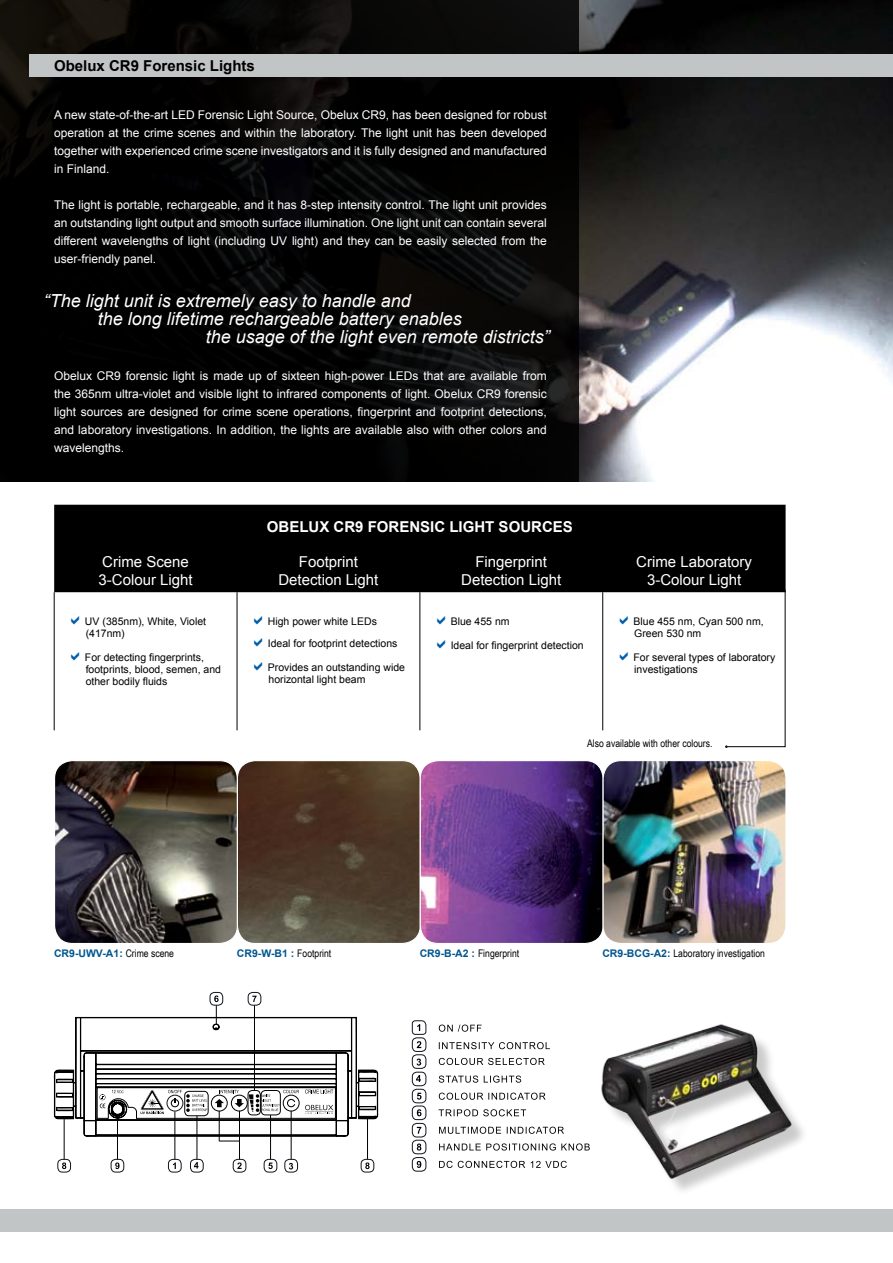
<style>
.page{position:relative;width:893px;height:1263px;background:#fff}
.page>*{position:absolute;margin:0;border:0;box-sizing:border-box;transform-origin:0 0}
.t1{font:italic 18px "Arial";color:#fff}
.t2{font:15px/18px "Arial";color:#fff;text-align:center}
.t3{font:700 15px "Arial";color:#fff}
.t4{font:700 15px "Arial";color:#000}
.t5{font:12px/18px "Arial";color:#fff;text-align:justify}
.t6{font:10.5px/12px "Arial";color:#000}
.t7{font:10.5px "Arial Narrow";color:#000}
.t8{font:700 10.5px "Arial";color:#005690}
.s1{font-family:"Arial Narrow";font-weight:400;color:#000}
.s2{font-family:"Arial";font-weight:700;color:#005690}
</style>
<div class="page">
<img style="left:578px;top:0;width:315px;height:481px">
<div style="left:0;top:0;width:578px;height:481px;background:#000"></div>
<svg style="left:54px;top:1016px;width:325px;height:148px"></svg>
<svg style="left:96px;top:1087px;width:240px;height:33px"></svg>
<hr style="left:117px;top:1118px;width:1px;height:41px;background:#000">
<hr style="left:291px;top:1111px;width:1px;height:48px;background:#000">
<hr style="left:219px;top:1111px;width:1px;height:30px;background:#000">
<hr style="left:239px;top:1111px;width:1px;height:48px;background:#000">
<hr style="left:270px;top:1115px;width:1px;height:44px;background:#000">
<hr style="left:197px;top:1116px;width:1px;height:43px;background:#000">
<hr style="left:64px;top:1119px;width:1px;height:40px;background:#000">
<hr style="left:254px;top:1005px;width:1px;height:85px;background:#000">
<svg style="left:219px;top:1141px;width:20px;height:1px"></svg>
<hr style="left:367px;top:1119px;width:1px;height:40px;background:#000">
<hr style="left:175px;top:1111px;width:1px;height:48px;background:#000">
<div style="left:361px;top:1159px;width:13px;height:13px;border:1px solid #10151d;border-radius:5px"></div>
<svg style="left:365px;top:1162px;width:5px;height:7px"></svg>
<div style="left:58px;top:1159px;width:13px;height:13px;border:1px solid #10151d;border-radius:5px"></div>
<svg style="left:62px;top:1162px;width:4px;height:7px"></svg>
<div style="left:111px;top:1159px;width:13px;height:13px;border:1px solid #10151d;border-radius:5px"></div>
<svg style="left:115px;top:1162px;width:5px;height:7px"></svg>
<div style="left:233px;top:1159px;width:13px;height:13px;border:1px solid #10151d;border-radius:5px"></div>
<svg style="left:237px;top:1162px;width:5px;height:7px"></svg>
<div style="left:190px;top:1159px;width:13px;height:13px;border:1px solid #10151d;border-radius:5px"></div>
<svg style="left:194px;top:1162px;width:5px;height:6px"></svg>
<div style="left:168px;top:1159px;width:13px;height:13px;border:1px solid #10151d;border-radius:5px"></div>
<svg style="left:173px;top:1162px;width:3px;height:7px"></svg>
<div style="left:285px;top:1159px;width:13px;height:13px;border:1px solid #10151d;border-radius:5px"></div>
<svg style="left:289px;top:1163px;width:4px;height:6px"></svg>
<div style="left:264px;top:1159px;width:13px;height:13px;border:1px solid #10151d;border-radius:5px"></div>
<svg style="left:268px;top:1162px;width:5px;height:7px"></svg>
<div style="left:210px;top:992px;width:13px;height:13px;border:1px solid #10151d;border-radius:5px"></div>
<svg style="left:214px;top:995px;width:5px;height:29px"></svg>
<div style="left:248px;top:992px;width:13px;height:13px;border:1px solid #10151d;border-radius:5px"></div>
<svg style="left:252px;top:996px;width:5px;height:6px"></svg>
<div style="left:248px;top:1090px;width:13px;height:25px;border:1px solid #000;border-radius:4px"></div>
<div style="left:261px;top:1090px;width:20px;height:25px;border:1px solid #000;border-radius:4px"></div>
<div style="left:412px;top:1038px;width:14px;height:13px;border:1px solid #10151d;border-radius:5px"></div>
<div style="left:412px;top:1054px;width:14px;height:14px;border:1px solid #10151d;border-radius:5px"></div>
<div style="left:412px;top:1072px;width:14px;height:14px;border:1px solid #10151d;border-radius:5px"></div>
<div style="left:412px;top:1089px;width:14px;height:14px;border:1px solid #10151d;border-radius:5px"></div>
<div style="left:412px;top:1106px;width:14px;height:14px;border:1px solid #10151d;border-radius:5px"></div>
<div style="left:412px;top:1123px;width:14px;height:14px;border:1px solid #10151d;border-radius:5px"></div>
<div style="left:412px;top:1140px;width:14px;height:14px;border:1px solid #10151d;border-radius:5px"></div>
<div style="left:412px;top:1157px;width:14px;height:14px;border:1px solid #10151d;border-radius:5px"></div>
<svg style="left:439px;top:1042px;width:111px;height:7px"></svg>
<svg style="left:439px;top:1058px;width:106px;height:7px"></svg>
<svg style="left:439px;top:1075px;width:82px;height:8px"></svg>
<svg style="left:439px;top:1092px;width:107px;height:8px"></svg>
<svg style="left:439px;top:1109px;width:87px;height:7px"></svg>
<svg style="left:439px;top:1127px;width:125px;height:7px"></svg>
<svg style="left:439px;top:1143px;width:133px;height:7px"></svg>
<svg style="left:439px;top:1161px;width:128px;height:7px"></svg>
<svg style="left:439px;top:1024px;width:43px;height:8px"></svg>
<svg style="left:417px;top:1058px;width:4px;height:7px"></svg>
<svg style="left:416px;top:1075px;width:5px;height:7px"></svg>
<svg style="left:417px;top:1093px;width:4px;height:6px"></svg>
<svg style="left:417px;top:1109px;width:4px;height:7px"></svg>
<svg style="left:417px;top:1127px;width:4px;height:7px"></svg>
<svg style="left:417px;top:1143px;width:4px;height:7px"></svg>
<svg style="left:417px;top:1161px;width:4px;height:7px"></svg>
<svg style="left:412px;top:1020px;width:14px;height:15px"></svg>
<svg style="left:417px;top:1041px;width:4px;height:7px"></svg>
<div style="left:54px;top:505px;width:732px;height:87px;background:#000"></div>
<hr style="left:420px;top:592px;width:1px;height:138px;background:#000">
<hr style="left:54px;top:592px;width:1px;height:138px;background:#000">
<hr style="left:237px;top:592px;width:1px;height:138px;background:#000">
<hr style="left:602px;top:592px;width:1px;height:138px;background:#000">
<div style="left:0;top:1209px;width:893px;height:22px;background:#c2c5c6"></div>
<img style="left:56px;top:762px;width:728px;height:180px">
<div style="left:54px;top:760px;width:184px;height:184px;border:1px solid #fff;border-radius:18px"></div>
<div style="left:237px;top:760px;width:184px;height:184px;border:1px solid #fff;border-radius:18px"></div>
<div style="left:420px;top:760px;width:184px;height:184px;border:1px solid #fff;border-radius:18px"></div>
<div style="left:30px;top:54px;width:863px;height:22px;background:#c2c5c6"></div>
<img style="left:572px;top:1024px;width:232px;height:167px">
<svg style="left:725px;top:589px;width:60px;height:159px"></svg>
<img style="left:603px;top:761px;width:183px;height:182px;border-radius:18px">
<div style="left:603px;top:760px;width:183px;height:184px;border:1px solid #fff;border-radius:18px"></div>
<p class="t4" style="left:54px;top:56px;width:202px">Obelux CR9 Forensic Lights</p>
<p class="t5" style="left:54px;top:106px;width:494px">A new state-of-the-art LED Forensic Light Source, Obelux CR9, has been designed for robust operation at the crime scenes and within the laboratory. The light unit has been developed together with experienced crime scene investigators and it is fully designed and manufactured in Finland.</p>
<p class="t5" style="left:54px;top:196px;width:494px">The light is portable, rechargeable, and it has 8-step intensity control. The light unit provides an outstanding light output and smooth surface illumination. One light unit can contain several different wavelengths of light (including UV light) and they can be easily selected from the user-friendly panel.</p>
<h1 class="t1" style="left:44px;top:289px;width:369px">“The light unit is extremely easy to handle and</h1>
<h1 class="t1" style="left:98px;top:307px;width:366px">the long lifetime rechargeable battery enables</h1>
<h1 class="t1" style="left:206px;top:325px;width:346px">the usage of the light even remote districts”</h1>
<p class="t5" style="left:54px;top:366px;width:494px">Obelux CR9 forensic light is made up of sixteen high-power LEDs that are available from the 365nm ultra-violet and visible light to infrared components of light. Obelux CR9 forensic light sources are designed for crime scene operations, fingerprint and footprint detections, and laboratory investigations. In addition, the lights are available also with other colors and wavelengths.</p>
<p class="t3" style="left:267px;top:517px;width:307px">OBELUX CR9 FORENSIC LIGHT SOURCES</p>
<p class="t2" style="left:98px;top:553px;width:96px;text-align:left">Crime Scene<br>3-Colour Light</p>
<p class="t2" style="left:278px;top:553px;width:102px">Footprint<br>Detection Light</p>
<p class="t2" style="left:461px;top:553px;width:102px">Fingerprint<br>Detection Light</p>
<p class="t2" style="left:636px;top:553px;width:117px">Crime Laboratory<br>3-Colour Light</p>
<p class="t6" style="left:85px;top:615px;width:123px">UV (385nm), White, Violet (417nm)</p>
<p class="t6" style="left:85px;top:651px;width:138px">For detecting fingerprints, footprints, blood, semen, and other bodily fluids</p>
<p class="t6" style="left:633px;top:615px;width:132px">Blue 455 nm, Cyan 500 nm,<br>Green 530 nm</p>
<p class="t6" style="left:633px;top:651px;width:143px">For several types of laboratory investigations</p>
<p class="t6" style="left:268px;top:610px;width:131px;line-height:22.5px">High power white LEDs<br>Ideal for footprint detections</p>
<p class="t6" style="left:268px;top:661px;width:139px">Provides an outstanding wide horizontal light beam</p>
<p class="t6" style="left:451px;top:615px;width:60px">Blue 455 nm</p>
<p class="t6" style="left:451px;top:639px;width:135px">Ideal for fingerprint detection</p>
<p class="t7" style="left:587px;top:736px;width:127px">Also available with other colours.</p>
<p class="t8" style="left:54px;top:946px;width:122px">CR9-UWV-A1: <span class="s1">Crime scene</span></p>
<p class="t8" style="left:237px;top:946px;width:96px">CR9-W-B1 : <span class="s1">Footprint</span></p>
<p class="t7" style="left:420px;top:945px;width:101px"><span class="s2">CR9-B-A2 :</span> Fingerprint</p>
<p class="t7" style="left:602px;top:945px;width:164px"><span class="s2">CR9-BCG-A2:</span> Laboratory investigation</p>
</div>
